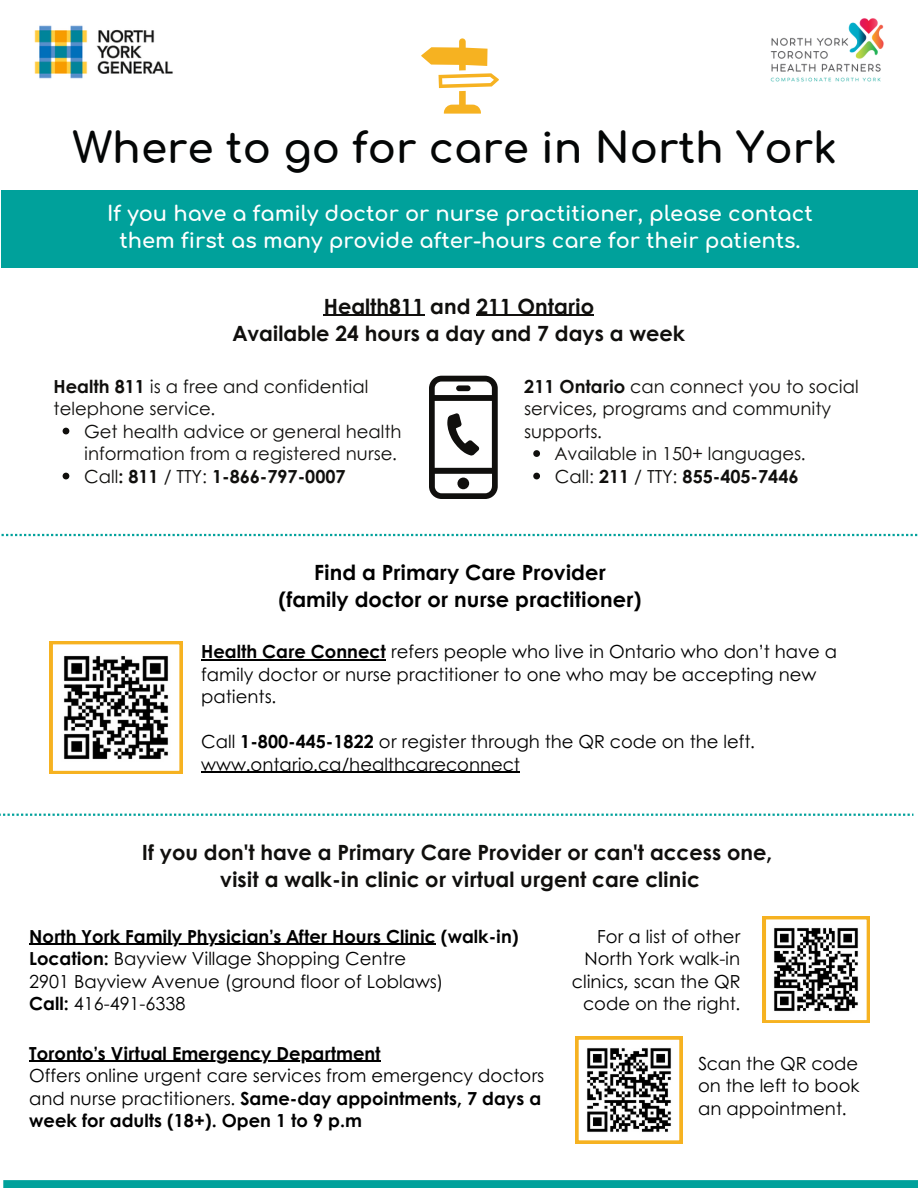
<style>
.page{position:relative;width:918px;height:1188px;background:#fff}
.page>*{position:absolute;margin:0;border:0;box-sizing:border-box;transform-origin:0 0}
.t1{font:700 42px "Comfortaa";color:#040606}
.t2{font:700 21px/27px "Century Gothic";color:#100f0d;text-align:center}
.t3{font:700 21px/27px "Comfortaa";color:#fff;text-align:center}
.t4{font:700 21px/27px "Century Gothic";color:#000;text-align:center}
.t5{font:18px/22.5px "Century Gothic";color:#000}
.t6{font:18px/22.5px "Century Gothic";color:#100f0d}
.t7{font:700 18px "Century Gothic";color:#000}
.t8{font:700 18px "Century Gothic";color:#100f0d}
.s1{font-weight:700}
.s2{font-weight:400}
</style>
<div class="page">
<img style="left:770px;top:18px;width:114px;height:64px">
<img style="left:34px;top:25px;width:139px;height:54px">
<svg style="left:421px;top:38px;width:78px;height:76px"></svg>
<svg style="left:429px;top:376px;width:69px;height:123px"></svg>
<svg style="left:1px;top:534px;width:917px;height:2px"></svg>
<svg style="left:0;top:814px;width:913px;height:2px"></svg>
<div style="left:3px;top:1180px;width:915px;height:8px;background:#00a19b"></div>
<svg style="left:763px;top:916px;width:107px;height:107px"></svg>
<svg style="left:575px;top:1036px;width:107px;height:107px"></svg>
<div style="left:1px;top:190px;width:917px;height:78px;background:#00a19b"></div>
<hr style="left:324px;top:315px;width:65px;height:1px;background:#100f0d">
<hr style="left:389px;top:315px;width:35px;height:1px;background:#100f0d">
<hr style="left:476px;top:315px;width:118px;height:1px;background:#100f0d">
<svg style="left:63px;top:428px;width:6px;height:6px"></svg>
<svg style="left:63px;top:473px;width:6px;height:6px"></svg>
<svg style="left:533px;top:450px;width:7px;height:7px"></svg>
<svg style="left:533px;top:473px;width:7px;height:6px"></svg>
<hr style="left:201px;top:659px;width:185px;height:1px;background:#000">
<hr style="left:201px;top:772px;width:319px;height:1px;background:#000">
<hr style="left:29px;top:944px;width:407px;height:1px;background:#000">
<hr style="left:29px;top:1061px;width:352px;height:1px;background:#000">
<svg style="left:50px;top:641px;width:132px;height:133px"></svg>
<h2 class="t1" style="left:73px;top:126px;width:766px">Where to go for care in North York</h2>
<h2 class="t3" style="left:107px;top:201px;width:707px">If you have a family doctor or nurse practitioner, please contact them first as many provide after-hours care for their patients.</h2>
<p class="t2" style="left:233px;top:292px;width:454px">Health811 and 211 Ontario<br>Available 24 hours a day and 7 days a week</p>
<p class="t6" style="left:54px;top:374px;width:316px"><span class="s1">Health 811</span> is a free and confidential telephone service.</p>
<p class="t6" style="left:84px;top:419px;width:319px">Get health advice or general health information from a registered nurse.</p>
<p class="t8" style="left:84px;top:463px;width:263px"><span class="s2">Call</span>: 811 <span class="s2">/ TTY:</span> 1-866-797-0007</p>
<p class="t6" style="left:524px;top:374px;width:336px"><span class="s1">211 Ontario</span> can connect you to social services, programs and community supports.</p>
<p class="t6" style="left:555px;top:442px;width:252px">Available in 150+ languages.</p>
<p class="t8" style="left:555px;top:463px;width:245px"><span class="s2">Call:</span> 211 <span class="s2">/ TTY:</span> 855-405-7446</p>
<p class="t4" style="left:279px;top:558px;width:364px">Find a Primary Care Provider (family doctor or nurse practitioner)</p>
<h2 class="t5" style="left:201px;top:640px;width:638px"><span class="s1">Health Care Connect</span> refers people who live in Ontario who don’t have a family doctor or nurse practitioner to one who may be accepting new patients.</h2>
<p class="t5" style="left:201px;top:730px;width:555px">Call <span class="s1">1-800-445-1822</span> or register through the QR code on the left.</p>
<p class="t5" style="left:201px;top:752px;width:320px">www.ontario.ca/healthcareconnect</p>
<p class="t2" style="left:142px;top:838px;width:632px">If you don't have a Primary Care Provider or can't access one, visit a walk-in clinic or virtual urgent care clinic</p>
<p class="t5" style="left:572px;top:924px;width:170px;text-align:right">For a list of other<br>North York walk-in clinics, scan the QR code on the right.</p>
<p class="t7" style="left:29px;top:1039px;width:353px">Toronto’s Virtual Emergency Department</p>
<p class="t5" style="left:29px;top:1064px;width:517px">Offers online urgent care services from emergency doctors and nurse practitioners. <span class="s1">Same-day appointments, 7 days a week for adults (18+). Open 1 to 9 p.m</span></p>
<p class="t7" style="left:29px;top:923px;width:491px">North York Family Physician’s After Hours Clinic (walk-in)</p>
<h2 class="t5" style="left:29px;top:947px;width:378px"><span class="s1">Location:</span> Bayview Village Shopping Centre</h2>
<p class="t5" style="left:29px;top:969px;width:416px">2901 Bayview Avenue (ground floor of Loblaws)</p>
<p class="t5" style="left:29px;top:992px;width:158px"><span class="s1">Call:</span> 416-491-6338</p>
<p class="t5" style="left:698px;top:1051px;width:163px;text-align:justify">Scan the QR code on the left to book an appointment.</p>
</div>
